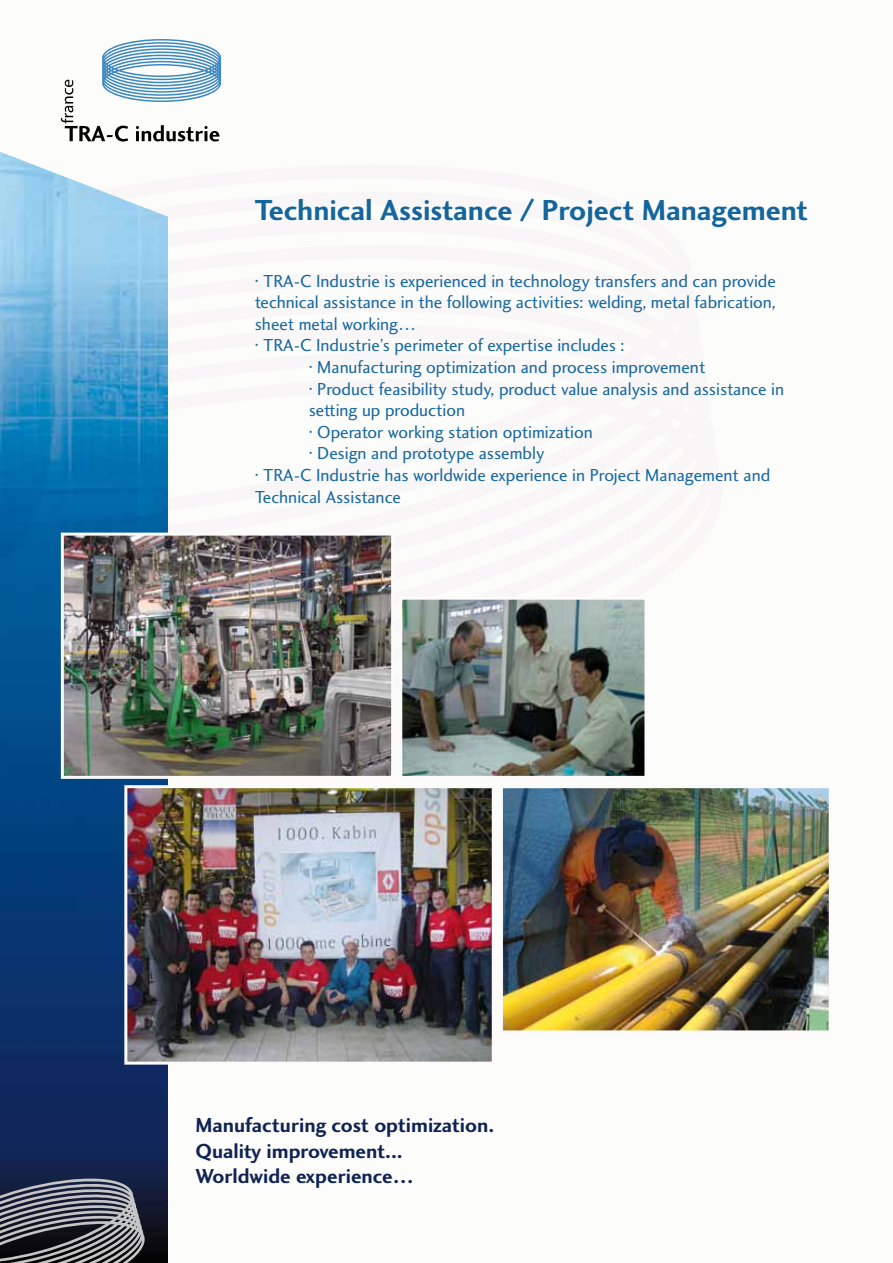
<style>
.page{position:relative;width:893px;height:1263px;background:#fcfcfb}
.page>*{position:absolute;margin:0;border:0;box-sizing:border-box;transform-origin:0 0}
.t1{font:30px "Charlotte Sans Bold Plain";color:#15659d}
.t2{font:21px/25.2px "Charlotte Sans Bold Plain";color:#0f2453}
.t3{font:18px "Charlotte Sans Book Plain";color:#1667a0}
</style>
<div class="page">
<img style="left:0;top:152px;width:168px;height:1111px">
<svg style="left:61px;top:39px;width:160px;height:102px"></svg>
<svg style="left:0;top:1173px;width:149px;height:90px;background:#565964"></svg>
<img style="left:65px;top:537px;width:325px;height:238px">
<div style="left:61px;top:533px;width:333px;height:246px;border:3px solid #fcfbfa"></div>
<img style="left:128px;top:789px;width:363px;height:271px">
<div style="left:124px;top:785px;width:371px;height:279px;border:3px solid #fcfbfa"></div>
<img style="left:403px;top:601px;width:240px;height:174px">
<div style="left:399px;top:597px;width:248px;height:182px;border:3px solid #fcfbfa"></div>
<img style="left:504px;top:789px;width:324px;height:240px">
<div style="left:500px;top:785px;width:332px;height:248px;border:3px solid #fcfbfa"></div>
<h1 class="t1" style="left:255px;top:193px;width:555px">Technical Assistance / Project Management</h1>
<p class="t3" style="left:255px;top:270px;width:523px">· TRA-C Industrie is experienced in technology transfers and can provide</p>
<p class="t3" style="left:255px;top:292px;width:523px">technical assistance in the following activities: welding, metal fabrication,</p>
<p class="t3" style="left:255px;top:314px;width:163px">sheet metal working…</p>
<p class="t3" style="left:255px;top:335px;width:371px">· TRA-C Industrie’s perimeter of expertise includes :</p>
<p class="t3" style="left:309px;top:357px;width:398px">· Manufacturing optimization and process improvement</p>
<p class="t3" style="left:309px;top:378px;width:477px">· Product feasibility study, product value analysis and assistance in</p>
<p class="t3" style="left:309px;top:400px;width:158px">setting up production</p>
<p class="t3" style="left:309px;top:422px;width:285px">· Operator working station optimization</p>
<p class="t3" style="left:309px;top:443px;width:237px">· Design and prototype assembly</p>
<p class="t3" style="left:255px;top:465px;width:517px">· TRA-C Industrie has worldwide experience in Project Management and</p>
<p class="t3" style="left:255px;top:486px;width:148px">Technical Assistance</p>
<p class="t2" style="left:196px;top:1113px;width:300px">Manufacturing cost optimization.<br>Quality improvement...<br>Worldwide experience…</p>
</div>
